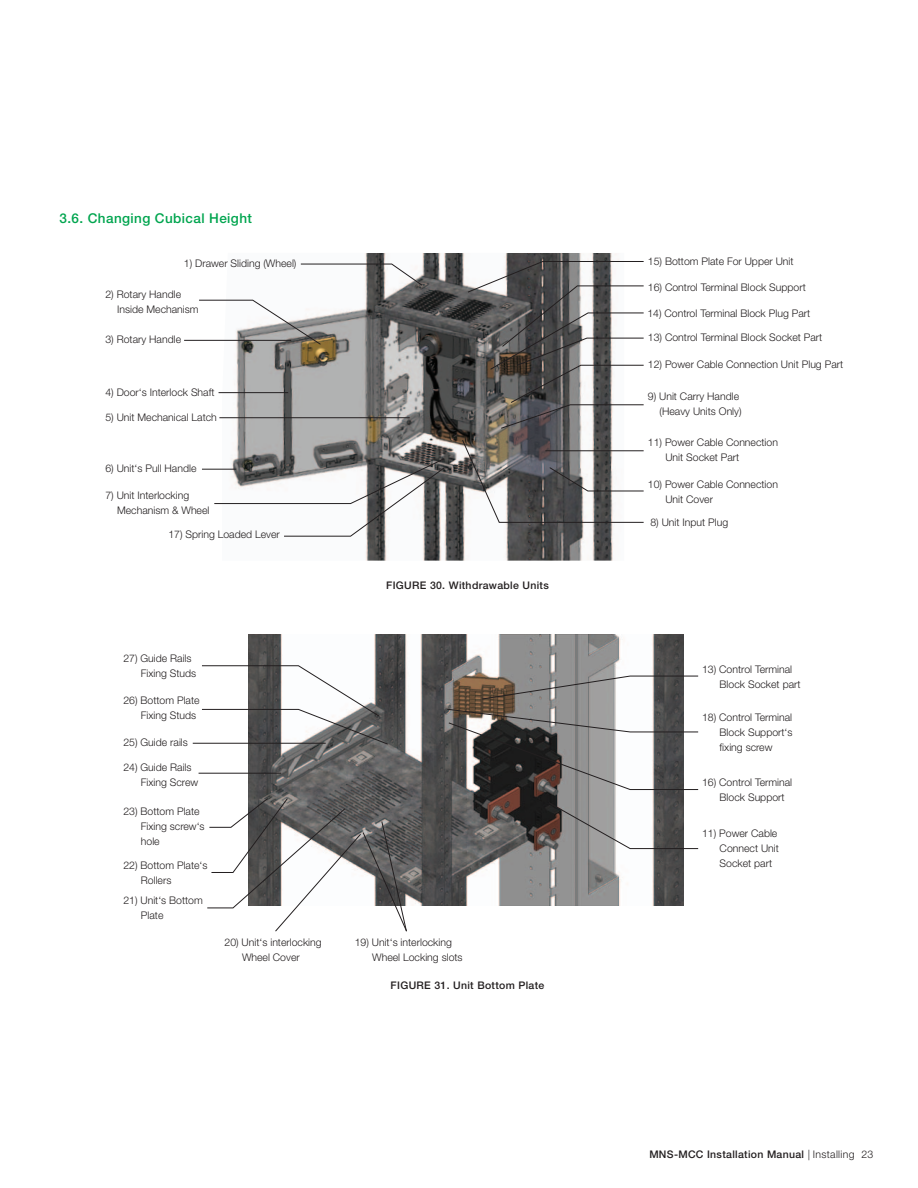
<style>
.page{position:relative;width:918px;height:1188px;background:#fff}
.page>*{position:absolute;margin:0;border:0;box-sizing:border-box;transform-origin:0 0}
.t1{font:500 13.5px "Helvetica Neue LT Std";letter-spacing:.03em;color:#00a54f}
.t2{font:300 10.5px/15px "Helvetica Neue LT Std";color:#231f20}
.t3{font:500 10.5px "Helvetica Neue LT Std";letter-spacing:.03em;color:#231f20}
.s1{font-weight:300}
</style>
<div class="page">
<img style="left:222px;top:253px;width:397px;height:308px">
<hr style="left:184px;top:340px;width:107px;height:1px;background:#231f20">
<hr style="left:219px;top:392px;width:69px;height:1px;background:#231f20">
<hr style="left:219px;top:417px;width:191px;height:1px;background:#231f20">
<hr style="left:202px;top:469px;width:34px;height:1px;background:#231f20">
<svg style="left:214px;top:458px;width:231px;height:79px"></svg>
<svg style="left:199px;top:300px;width:122px;height:45px"></svg>
<svg style="left:300px;top:264px;width:123px;height:22px"></svg>
<svg style="left:462px;top:440px;width:182px;height:83px"></svg>
<svg style="left:467px;top:261px;width:177px;height:168px"></svg>
<img style="left:249px;top:634px;width:435px;height:271px">
<svg style="left:202px;top:665px;width:186px;height:80px"></svg>
<hr style="left:193px;top:743px;width:133px;height:1px;background:#231f20">
<hr style="left:199px;top:773px;width:82px;height:1px;background:#231f20">
<svg style="left:207px;top:798px;width:200px;height:134px"></svg>
<svg style="left:482px;top:676px;width:217px;height:23px"></svg>
<svg style="left:447px;top:709px;width:252px;height:81px"></svg>
<svg style="left:549px;top:802px;width:150px;height:47px"></svg>
<p class="t1" style="left:60px;top:210px;width:194px">3.6. Changing Cubical Height</p>
<p class="t2" style="left:184px;top:256px;width:114px">1) Drawer Sliding (Wheel)</p>
<p class="t2" style="left:117px;top:286px;width:83px;text-indent:-12px">2) Rotary Handle<br>Inside Mechanism</p>
<p class="t2" style="left:105px;top:331px;width:77px">3) Rotary Handle</p>
<p class="t2" style="left:105px;top:384px;width:111px">4) Door‘s Interlock Shaft</p>
<p class="t2" style="left:105px;top:410px;width:113px">5) Unit Mechanical Latch</p>
<p class="t2" style="left:105px;top:460px;width:93px">6) Unit‘s Pull Handle</p>
<p class="t2" style="left:117px;top:488px;width:94px;text-indent:-12px">7) Unit Interlocking<br>Mechanism &amp; Wheel</p>
<p class="t2" style="left:168px;top:527px;width:113px">17) Spring Loaded Lever</p>
<p class="t2" style="left:141px;top:651px;width:57px;text-indent:-18px">27) Guide Rails<br>Fixing Studs</p>
<p class="t2" style="left:141px;top:693px;width:60px;text-indent:-18px">26) Bottom Plate<br>Fixing Studs</p>
<p class="t2" style="left:123px;top:735px;width:66px">25) Guide rails</p>
<p class="t2" style="left:141px;top:759px;width:59px;text-indent:-18px">24) Guide Rails<br>Fixing Screw</p>
<p class="t2" style="left:141px;top:803px;width:65px;text-indent:-18px">23) Bottom Plate<br>Fixing screw‘s hole</p>
<p class="t2" style="left:141px;top:857px;width:68px;text-indent:-18px">22) Bottom Plate‘s<br>Rollers</p>
<p class="t2" style="left:141px;top:893px;width:64px;text-indent:-18px">21) Unit‘s Bottom<br>Plate</p>
<p class="t3" style="left:386px;top:579px;width:164px">FIGURE 30. Withdrawable Units</p>
<p class="t2" style="left:225px;top:934px;width:99px;text-align:center">20) Unit‘s interlocking<br>Wheel Cover</p>
<p class="t2" style="left:372px;top:934px;width:92px;text-indent:-18px">19) Unit‘s interlocking<br>Wheel Locking slots</p>
<p class="t3" style="left:391px;top:979px;width:155px">FIGURE 31. Unit Bottom Plate</p>
<p class="t2" style="left:648px;top:254px;width:147px">15) Bottom Plate For Upper Unit</p>
<p class="t2" style="left:648px;top:279px;width:159px">16) Control Terminal Block Support</p>
<p class="t2" style="left:647px;top:305px;width:164px">14) Control Terminal Block Plug Part</p>
<p class="t2" style="left:648px;top:330px;width:176px">13) Control Terminal Block Socket Part</p>
<p class="t2" style="left:648px;top:357px;width:197px">12) Power Cable Connection Unit Plug Part</p>
<p class="t2" style="left:648px;top:389px;width:95px;text-align:right">9) Unit Carry Handle (Heavy Units Only)</p>
<p class="t2" style="left:665px;top:435px;width:114px;text-indent:-18px">11) Power Cable Connection<br>Unit Socket Part</p>
<p class="t2" style="left:665px;top:476px;width:114px;text-indent:-18px">10) Power Cable Connection<br>Unit Cover</p>
<p class="t2" style="left:650px;top:514px;width:79px">8) Unit Input Plug</p>
<p class="t2" style="left:720px;top:662px;width:82px;text-indent:-18px">13) Control Terminal<br>Block Socket part</p>
<p class="t2" style="left:720px;top:710px;width:74px;text-align:justify;text-indent:-18px">18) Control Terminal Block Support‘s fixing screw</p>
<p class="t2" style="left:720px;top:774px;width:74px;text-indent:-18px">16) Control Terminal<br>Block Support</p>
<p class="t2" style="left:720px;top:825px;width:61px;text-indent:-18px">11) Power Cable<br>Connect Unit<br>Socket part</p>
<p class="t3" style="left:649px;top:1148px;width:226px">MNS-MCC Installation Manual <span class="s1">| Installing 23</span></p>
</div>
